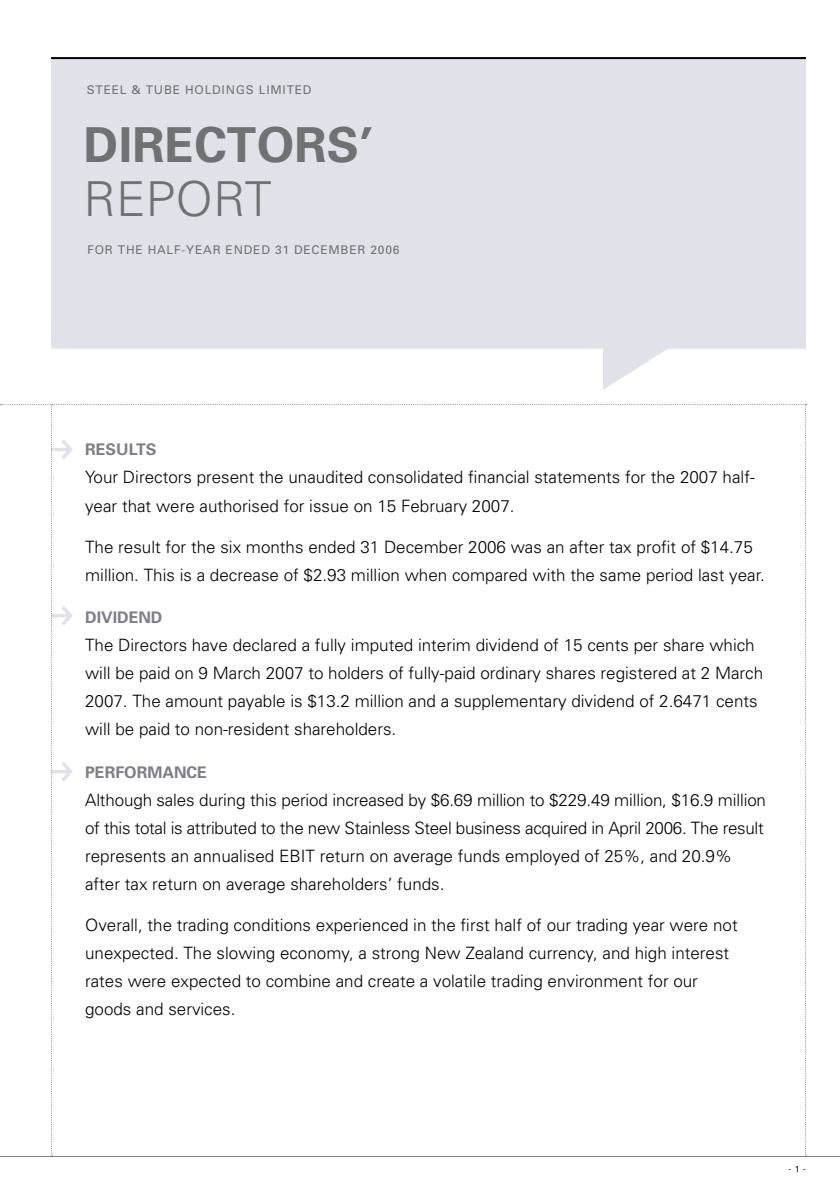
<style>
.page{position:relative;width:840px;height:1191px;background:#fff}
.page>*{position:absolute;margin:0;border:0;box-sizing:border-box;transform-origin:0 0}
.t1{font:700 48.2px "Univers";letter-spacing:.005em;color:#707173}
.t2{font:300 48.2px "Univers";letter-spacing:.005em;color:#707173}
.t3{font:300 17px/28px "Univers";color:#000}
.t4{font:700 16px "Univers";color:#7d7e8a}
.t5{font:12px "Univers";letter-spacing:.065em;color:#707173}
.t6{font:8.6px "Univers";color:#000}
</style>
<div class="page">
<svg style="left:51px;top:59px;width:754px;height:313px;background:#e3e3ea"></svg>
<svg style="left:603px;top:372px;width:28px;height:18px"></svg>
<hr style="left:51px;top:57px;width:754px;height:2px;background:#000">
<hr style="left:0;top:1156px;width:839px;height:1px;background:#7d7e8a">
<p class="t5" style="left:87px;top:82px;width:226px">STEEL &amp; TUBE HOLDINGS LIMITED</p>
<h1 class="t1" style="left:84px;top:114px;width:290px">DIRECTORS’</h1>
<h1 class="t2" style="left:84px;top:170px;width:189px">REPORT</h1>
<p class="t5" style="left:87px;top:243px;width:313px">FOR THE HALF-YEAR ENDED 31 DECEMBER 2006</p>
<p class="t4" style="left:85px;top:439px;width:73px">RESULTS</p>
<p class="t3" style="left:85px;top:463px;width:670px">Your Directors present the unaudited consolidated financial statements for the 2007 half&shy;year that were authorised for issue on 15 February 2007.</p>
<p class="t3" style="left:85px;top:532px;width:680px">The result for the six months ended 31 December 2006 was an after tax profit of $14.75 million. This is a decrease of $2.93 million when compared with the same period last year.</p>
<p class="t4" style="left:85px;top:607px;width:79px">DIVIDEND</p>
<p class="t3" style="left:85px;top:631px;width:679px">The Directors have declared a fully imputed interim dividend of 15 cents per share which will be paid on 9 March 2007 to holders of fully-paid ordinary shares registered at 2 March 2007. The amount payable is $13.2 million and a supplementary dividend of 2.6471 cents will be paid to non-resident shareholders.</p>
<p class="t4" style="left:85px;top:762px;width:123px">PERFORMANCE</p>
<p class="t3" style="left:85px;top:785px;width:682px">Although sales during this period increased by $6.69 million to $229.49 million, $16.9 million of this total is attributed to the new Stainless Steel business acquired in April 2006. The result represents an annualised EBIT return on average funds employed of 25%, and 20.9% after tax return on average shareholders’ funds.</p>
<p class="t3" style="left:85px;top:910px;width:653px">Overall, the trading conditions experienced in the first half of our trading year were not unexpected. The slowing economy, a strong New Zealand currency, and high interest rates were expected to combine and create a volatile trading environment for our goods and services.</p>
<p class="t6" style="left:788px;top:1163px;width:19px">- -</p>
</div>
